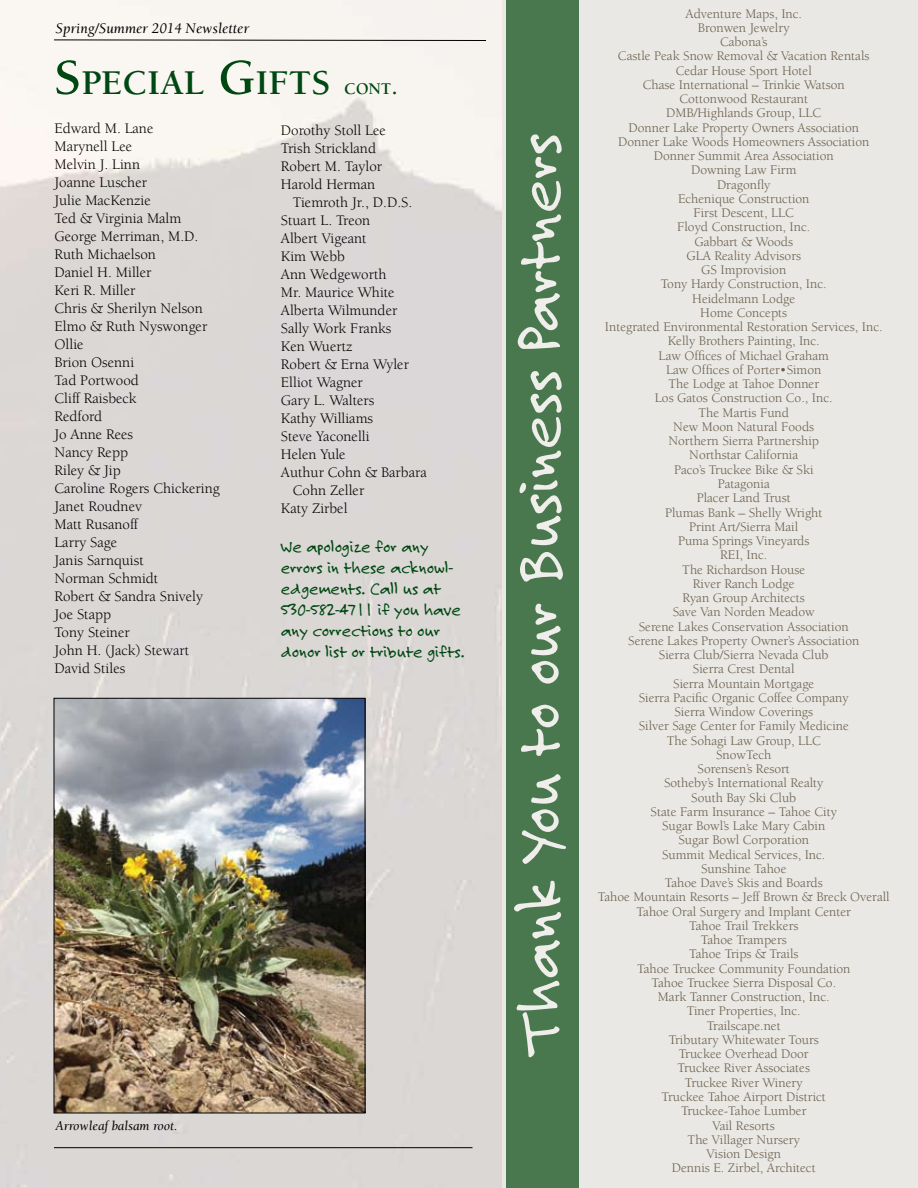
<style>
.page{position:relative;width:918px;height:1188px;background:#fff}
.page>*{position:absolute;margin:0;border:0;box-sizing:border-box;transform-origin:0 0}
.t1{font:66px "Felt Tip Roman";color:#efeeea}
.t2{font:700 35.7px "Berkeley";color:#004813}
.t3{font:18px/21px "Felt Tip Roman";color:#004813}
.t4{font:15px/18px "Berkeley";color:#000}
.t5{font:italic 15px "Berkeley";color:#000}
.t6{font:13.5px/14.2px "Berkeley";color:#6a5e4c;text-align:center}
.t7{font:italic 13.5px "Berkeley";color:#000}
.s1{font-size:51px}
.s2{font-size:16.8px}
.s3{font-size:24px}
</style>
<div class="page">
<img style="left:0;top:0;width:502px;height:1188px">
<hr style="left:54px;top:1147px;width:418px;height:1px;background:#000">
<div style="left:502px;top:0;width:416px;height:1188px;background:#eae8e4"></div>
<div style="left:506px;top:0;width:73px;height:1188px;background:#49784e"></div>
<svg style="left:54px;top:40px;width:432px;height:1px"></svg>
<img style="left:56px;top:700px;width:307px;height:411px">
<div style="left:54px;top:698px;width:311px;height:415px;border:1px solid #000"></div>
<p class="t5" style="left:56px;top:21px;width:195px">Spring/Summer 2014 Newsletter</p>
<h2 class="t2" style="left:54px;top:63px;width:345px"><span class="s1">S</span>PECIAL <span class="s1">G</span>IFTS <span class="s2">CONT</span><span class="s3">.</span></h2>
<p class="t4" style="left:55px;top:119px;width:167px">Edward M. Lane<br>Marynell Lee<br>Melvin J. Linn<br>Joanne Luscher<br>Julie MacKenzie<br>Ted &amp; Virginia Malm<br>George Merriman, M.D.<br>Ruth Michaelson<br>Daniel H. Miller<br>Keri R. Miller<br>Chris &amp; Sherilyn Nelson<br>Elmo &amp; Ruth Nyswonger<br>Ollie<br>Brion Osenni<br>Tad Portwood<br>Cliff Raisbeck<br>Redford<br>Jo Anne Rees<br>Nancy Repp<br>Riley &amp; Jip<br>Caroline Rogers Chickering<br>Janet Roudnev<br>Matt Rusanoff<br>Larry Sage<br>Janis Sarnquist<br>Norman Schmidt<br>Robert &amp; Sandra Snively<br>Joe Stapp<br>Tony Steiner<br>John H. (Jack) Stewart<br>David Stiles</p>
<p class="t4" style="left:281px;top:122px;width:106px">Dorothy Stoll Lee</p>
<p class="t4" style="left:281px;top:140px;width:97px">Trish Strickland</p>
<p class="t4" style="left:281px;top:158px;width:103px">Robert M. Taylor</p>
<p class="t4" style="left:281px;top:176px;width:96px">Harold Herman</p>
<p class="t4" style="left:293px;top:194px;width:121px">Tiemroth Jr., D.D.S.</p>
<p class="t4" style="left:281px;top:212px;width:91px">Stuart L. Treon</p>
<p class="t4" style="left:281px;top:230px;width:87px">Albert Vigeant</p>
<p class="t4" style="left:281px;top:248px;width:66px">Kim Webb</p>
<p class="t4" style="left:281px;top:266px;width:107px">Ann Wedgeworth</p>
<p class="t4" style="left:281px;top:284px;width:115px">Mr. Maurice White</p>
<p class="t4" style="left:281px;top:302px;width:118px">Alberta Wilmunder</p>
<p class="t4" style="left:281px;top:320px;width:112px">Sally Work Franks</p>
<p class="t4" style="left:281px;top:338px;width:73px">Ken Wuertz</p>
<p class="t4" style="left:281px;top:356px;width:130px">Robert &amp; Erna Wyler</p>
<p class="t4" style="left:281px;top:374px;width:83px">Elliot Wagner</p>
<p class="t4" style="left:281px;top:392px;width:95px">Gary L. Walters</p>
<p class="t4" style="left:281px;top:410px;width:94px">Kathy Williams</p>
<p class="t4" style="left:281px;top:428px;width:90px">Steve Yaconelli</p>
<p class="t4" style="left:281px;top:446px;width:66px">Helen Yule</p>
<p class="t4" style="left:281px;top:464px;width:147px">Authur Cohn &amp; Barbara</p>
<p class="t4" style="left:293px;top:482px;width:73px">Cohn Zeller</p>
<p class="t4" style="left:281px;top:500px;width:68px">Katy Zirbel</p>
<h3 class="t3" style="left:281px;top:536px;width:185px">We apologize for any errors in these acknowl&shy;edgements. Call us at<br>530-582-4711 if you have any corrections to our donor list or tribute gifts.</h3>
<p class="t7" style="left:56px;top:1119px;width:123px">Arrowleaf balsam root.</p>
<h1 class="t1" style="left:499px;top:1055px;width:923px;rotate:-90deg">Thank You to our Business Partners</h1>
<p class="t6" style="left:598px;top:6px;width:293px">Adventure Maps, Inc.<br>Bronwen Jewelry<br>Cabona’s<br>Castle Peak Snow Removal &amp; Vacation Rentals<br>Cedar House Sport Hotel<br>Chase International – Trinkie Watson<br>Cottonwood Restaurant<br>DMB/Highlands Group, LLC<br>Donner Lake Property Owners Association<br>Donner Lake Woods Homeowners Association<br>Donner Summit Area Association<br>Downing Law Firm<br>Dragonfly<br>Echenique Construction<br>First Descent, LLC<br>Floyd Construction, Inc.<br>Gabbart &amp; Woods<br>GLA Reality Advisors<br>GS Improvision<br>Tony Hardy Construction, Inc.<br>Heidelmann Lodge<br>Home Concepts<br>Integrated Environmental Restoration Services, Inc.<br>Kelly Brothers Painting, Inc.<br>Law Offices of Michael Graham<br>Law Offices of Porter•Simon<br>The Lodge at Tahoe Donner<br>Los Gatos Construction Co., Inc.<br>The Martis Fund<br>New Moon Natural Foods<br>Northern Sierra Partnership<br>Northstar California<br>Paco’s Truckee Bike &amp; Ski<br>Patagonia<br>Placer Land Trust<br>Plumas Bank – Shelly Wright<br>Print Art/Sierra Mail<br>Puma Springs Vineyards<br>REI, Inc.<br>The Richardson House<br>River Ranch Lodge<br>Ryan Group Architects<br>Save Van Norden Meadow<br>Serene Lakes Conservation Association<br>Serene Lakes Property Owner’s Association<br>Sierra Club/Sierra Nevada Club<br>Sierra Crest Dental<br>Sierra Mountain Mortgage<br>Sierra Pacific Organic Coffee Company<br>Sierra Window Coverings<br>Silver Sage Center for Family Medicine<br>The Sohagi Law Group, LLC<br>SnowTech<br>Sorensen’s Resort<br>Sotheby’s International Realty<br>South Bay Ski Club<br>State Farm Insurance – Tahoe City<br>Sugar Bowl’s Lake Mary Cabin<br>Sugar Bowl Corporation<br>Summit Medical Services, Inc.<br>Sunshine Tahoe<br>Tahoe Dave’s Skis and Boards<br>Tahoe Mountain Resorts – Jeff Brown &amp; Breck Overall<br>Tahoe Oral Surgery and Implant Center<br>Tahoe Trail Trekkers<br>Tahoe Trampers<br>Tahoe Trips &amp; Trails<br>Tahoe Truckee Community Foundation<br>Tahoe Truckee Sierra Disposal Co.<br>Mark Tanner Construction, Inc.<br>Tiner Properties, Inc.<br>Trailscape.net<br>Tributary Whitewater Tours<br>Truckee Overhead Door<br>Truckee River Associates<br>Truckee River Winery<br>Truckee Tahoe Airport District<br>Truckee-Tahoe Lumber<br>Vail Resorts<br>The Villager Nursery<br>Vision Design<br>Dennis E. Zirbel, Architect</p>
</div>
